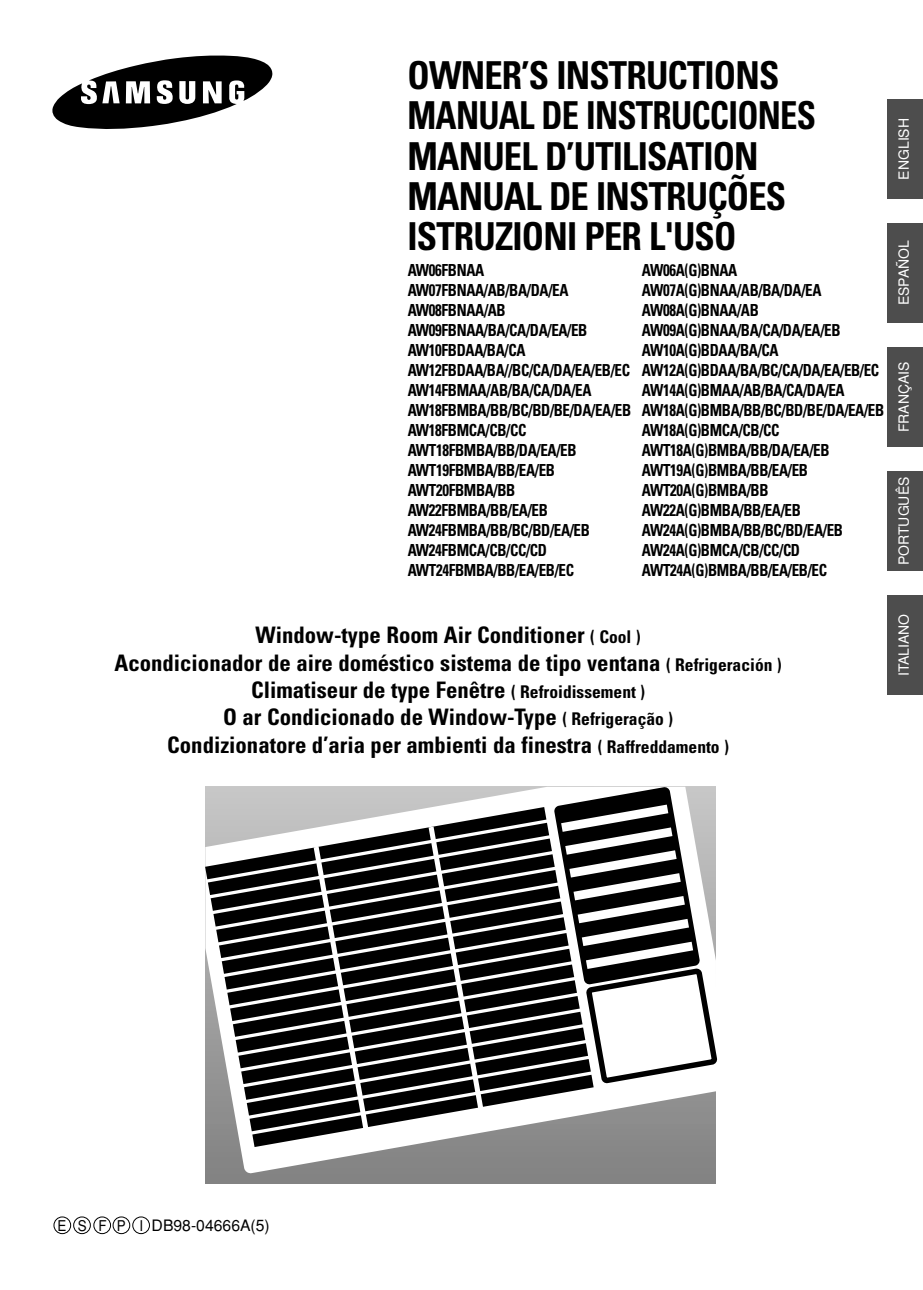
<style>
.page{position:relative;width:923px;height:1290px;background:#fff}
.page>*{position:absolute;margin:0;border:0;box-sizing:border-box;transform-origin:0 0}
.t1{font:700 condensed 38.5px/40.2px "Univers";letter-spacing:-.02em;color:#000;scale:.95 1}
.t2{font:700 condensed 22.75px/27.3px "Univers";color:#000;text-align:center}
.t3{font:700 condensed 16.62px/19.9px "Univers";letter-spacing:-.02em;color:#000;scale:.9 1}
.t4{font:15.75px "Helvetica";color:#000}
.t5{font:14px "Helvetica";color:#fff}
.s1{font-size:17.5px}
.s2{font-size:14.88px}
</style>
<div class="page">
<div style="left:887px;top:99px;width:35px;height:99px;background:#4d4d4d"></div>
<svg style="left:52px;top:56px;width:220px;height:73px"></svg>
<div style="left:205px;top:1177px;width:510px;height:6px;background:#828282"></div>
<div style="left:205px;top:1171px;width:510px;height:9px;background:#838383"></div>
<svg style="left:205px;top:787px;width:510px;height:387px;fill:#898989"></svg>
<svg style="left:205px;top:798px;width:402px;height:357px"></svg>
<svg style="left:551px;top:787px;width:167px;height:299px"></svg>
<svg style="left:310px;top:821px;width:176px;height:314px"></svg>
<div style="left:54px;top:1216px;width:17px;height:18px;border:1px solid #000;border-radius:50%"></div>
<div style="left:73px;top:1216px;width:18px;height:18px;border:1px solid #000;border-radius:50%"></div>
<div style="left:94px;top:1216px;width:17px;height:18px;border:1px solid #000;border-radius:50%"></div>
<div style="left:113px;top:1216px;width:17px;height:18px;border:1px solid #000;border-radius:50%"></div>
<div style="left:132px;top:1216px;width:18px;height:18px;border:1px solid #000;border-radius:50%"></div>
<div style="left:887px;top:223px;width:35px;height:99px;background:#4d4d4d"></div>
<div style="left:887px;top:347px;width:35px;height:99px;background:#4d4d4d"></div>
<div style="left:887px;top:471px;width:35px;height:99px;background:#4d4d4d"></div>
<div style="left:887px;top:595px;width:35px;height:99px;background:#4d4d4d"></div>
<h1 class="t1" style="left:407px;top:59px;width:431px">OWNER’S INSTRUCTIONS<br>MANUAL DE INSTRUCCIONES<br>MANUEL D’UTILISATION<br>MANUAL DE INSTRUÇÕES<br>ISTRUZIONI PER L'USO</h1>
<p class="t3" style="left:407px;top:262px;width:250px">AW06FBNAA<br>AW07FBNAA/AB/BA/DA/EA<br>AW08FBNAA/AB<br>AW09FBNAA/BA/CA/DA/EA/EB<br>AW10FBDAA/BA/CA<br>AW12FBDAA/BA//BC/CA/DA/EA/EB/EC<br>AW14FBMAA/AB/BA/CA/DA/EA<br>AW18FBMBA/BB/BC/BD/BE/DA/EA/EB<br>AW18FBMCA/CB/CC<br>AWT18FBMBA/BB/DA/EA/EB<br>AWT19FBMBA/BB/EA/EB<br>AWT20FBMBA/BB<br>AW22FBMBA/BB/EA/EB<br>AW24FBMBA/BB/BC/BD/EA/EB<br>AW24FBMCA/CB/CC/CD<br>AWT24FBMBA/BB/EA/EB/EC</p>
<p class="t3" style="left:641px;top:262px;width:271px">AW06A(G)BNAA<br>AW07A(G)BNAA/AB/BA/DA/EA<br>AW08A(G)BNAA/AB<br>AW09A(G)BNAA/BA/CA/DA/EA/EB<br>AW10A(G)BDAA/BA/CA<br>AW12A(G)BDAA/BA/BC/CA/DA/EA/EB/EC<br>AW14A(G)BMAA/AB/BA/CA/DA/EA<br>AW18A(G)BMBA/BB/BC/BD/BE/DA/EA/EB<br>AW18A(G)BMCA/CB/CC<br>AWT18A(G)BMBA/BB/DA/EA/EB<br>AWT19A(G)BMBA/BB/EA/EB<br>AWT20A(G)BMBA/BB<br>AW22A(G)BMBA/BB/EA/EB<br>AW24A(G)BMBA/BB/BC/BD/EA/EB<br>AW24A(G)BMCA/CB/CC/CD<br>AWT24A(G)BMBA/BB/EA/EB/EC</p>
<p class="t5" style="left:898px;top:180px;width:63px;rotate:-90deg">ENGLISH</p>
<p class="t5" style="left:898px;top:305px;width:67px;rotate:-90deg">ESPAÑOL</p>
<p class="t5" style="left:898px;top:432px;width:72px;rotate:-90deg">FRANÇAIS</p>
<p class="t5" style="left:898px;top:565px;width:90px;rotate:-90deg">PORTUGUÊS</p>
<p class="t2" style="left:114px;top:624px;width:668px">Window-type Room Air Conditioner <span class="s1">( Cool )<br></span>Acondicionador de aire doméstico sistema de tipo ventana <span class="s1">( Refrigeración )<br></span>Climatiseur de type Fenêtre <span class="s1">( Refroidissement )<br></span>O ar Condicionado de Window-Type <span class="s1">( Refrigeração )<br></span>Condizionatore d’aria per ambienti da finestra <span class="s1">( Raffreddamento )</span></p>
<p class="t5" style="left:898px;top:676px;width:64px;rotate:-90deg">ITALIANO</p>
<p class="t4" style="left:58px;top:1220px;width:214px"><span class="s2">E S F P I</span> DB98-04666A(5)</p>
</div>
